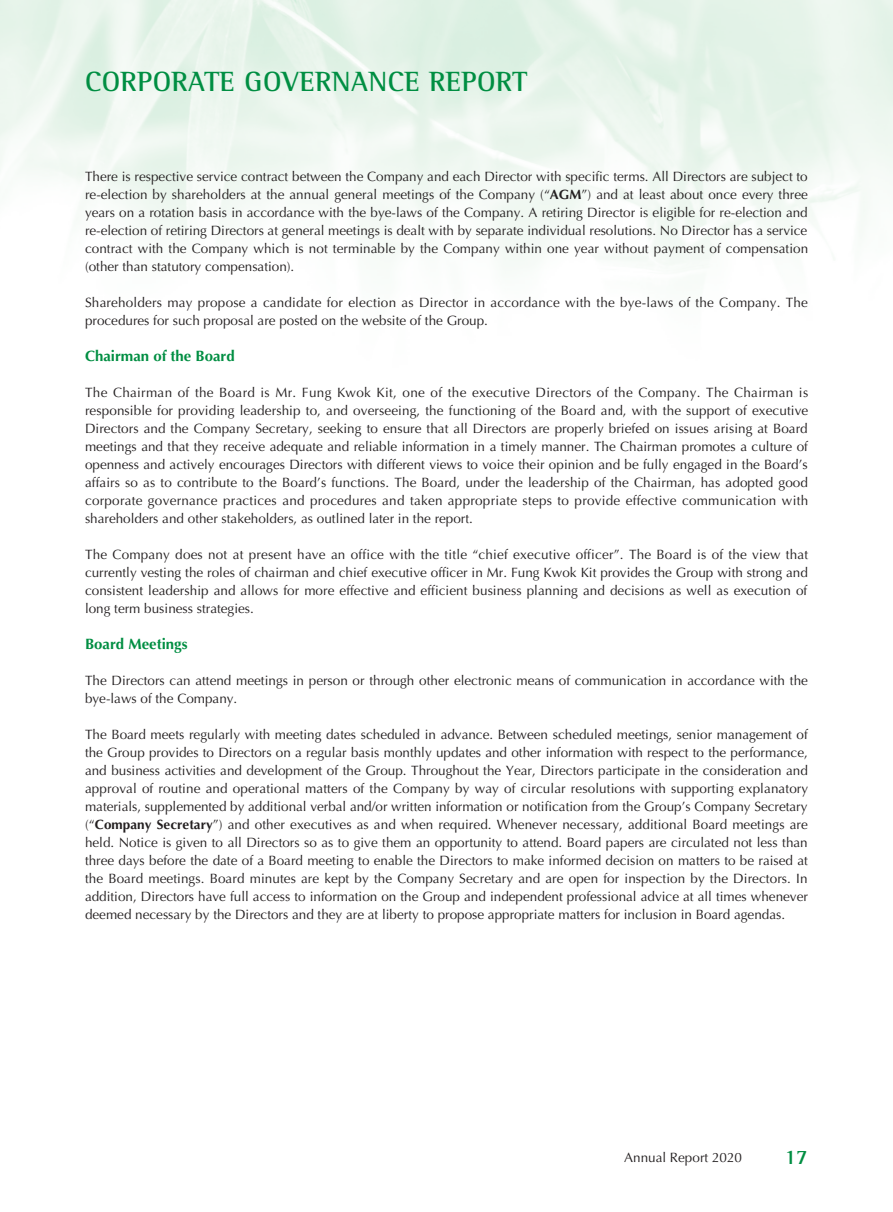
<style>
.page{position:relative;width:893px;height:1212px;background:#fff}
.page>*{position:absolute;margin:0;border:0;box-sizing:border-box;transform-origin:0 0}
.t1{font:700 28.5px "Rotis Semi Serif Std";letter-spacing:.01em;color:#008e42}
.t2{font:700 21px "Rotis Semi Serif Std";color:#008e42}
._02_H2{font:700 15px "Optima LT Std";color:#008e42}
._00_txt{font:13.5px/18px "Optima LT Std";color:#231f20;text-align:justify}
.s1{font-weight:700}
</style>
<div class="page">
<p class="t1" style="left:85px;top:64px;width:444px">CORPORATE GOVERNANCE REPORT</p>
<p class="_00_txt" style="left:85px;top:168px;width:725px">There is respective service contract between the Company and each Director with specific terms. All Directors are subject to re-election by shareholders at the annual general meetings of the Company (“<span class="s1">AGM</span>”) and at least about once every three years on a rotation basis in accordance with the bye-laws of the Company. A retiring Director is eligible for re-election and re-election of retiring Directors at general meetings is dealt with by separate individual resolutions. No Director has a service contract with the Company which is not terminable by the Company within one year without payment of compensation (other than statutory compensation).</p>
<p class="_00_txt" style="left:85px;top:294px;width:724px">Shareholders may propose a candidate for election as Director in accordance with the bye-laws of the Company. The procedures for such proposal are posted on the website of the Group.</p>
<p class="_02_H2" style="left:85px;top:347px;width:151px">Chairman of the Board</p>
<p class="_00_txt" style="left:85px;top:384px;width:725px">The Chairman of the Board is Mr. Fung Kwok Kit, one of the executive Directors of the Company. The Chairman is responsible for providing leadership to, and overseeing, the functioning of the Board and, with the support of executive Directors and the Company Secretary, seeking to ensure that all Directors are properly briefed on issues arising at Board meetings and that they receive adequate and reliable information in a timely manner. The Chairman promotes a culture of openness and actively encourages Directors with different views to voice their opinion and be fully engaged in the Board’s affairs so as to contribute to the Board’s functions. The Board, under the leadership of the Chairman, has adopted good corporate governance practices and procedures and taken appropriate steps to provide effective communication with shareholders and other stakeholders, as outlined later in the report.</p>
<p class="_00_txt" style="left:85px;top:546px;width:725px">The Company does not at present have an office with the title “chief executive officer”. The Board is of the view that currently vesting the roles of chairman and chief executive officer in Mr. Fung Kwok Kit provides the Group with strong and consistent leadership and allows for more effective and efficient business planning and decisions as well as execution of long term business strategies.</p>
<p class="_02_H2" style="left:85px;top:635px;width:104px">Board Meetings</p>
<p class="_00_txt" style="left:85px;top:672px;width:724px">The Directors can attend meetings in person or through other electronic means of communication in accordance with the bye-laws of the Company.</p>
<p class="_00_txt" style="left:85px;top:726px;width:725px">The Board meets regularly with meeting dates scheduled in advance. Between scheduled meetings, senior management of the Group provides to Directors on a regular basis monthly updates and other information with respect to the performance, and business activities and development of the Group. Throughout the Year, Directors participate in the consideration and approval of routine and operational matters of the Company by way of circular resolutions with supporting explanatory materials, supplemented by additional verbal and/or written information or notification from the Group’s Company Secretary (“<span class="s1">Company Secretary</span>”) and other executives as and when required. Whenever necessary, additional Board meetings are held. Notice is given to all Directors so as to give them an opportunity to attend. Board papers are circulated not less than three days before the date of a Board meeting to enable the Directors to make informed decision on matters to be raised at the Board meetings. Board minutes are kept by the Company Secretary and are open for inspection by the Directors. In addition, Directors have full access to information on the Group and independent professional advice at all times whenever deemed necessary by the Directors and they are at liberty to propose appropriate matters for inclusion in Board agendas.</p>
<p class="_00_txt" style="left:624px;top:1149px;width:119px">Annual Report 2020</p>
<p class="t2" style="left:785px;top:1144px;width:25px">17</p>
</div>
